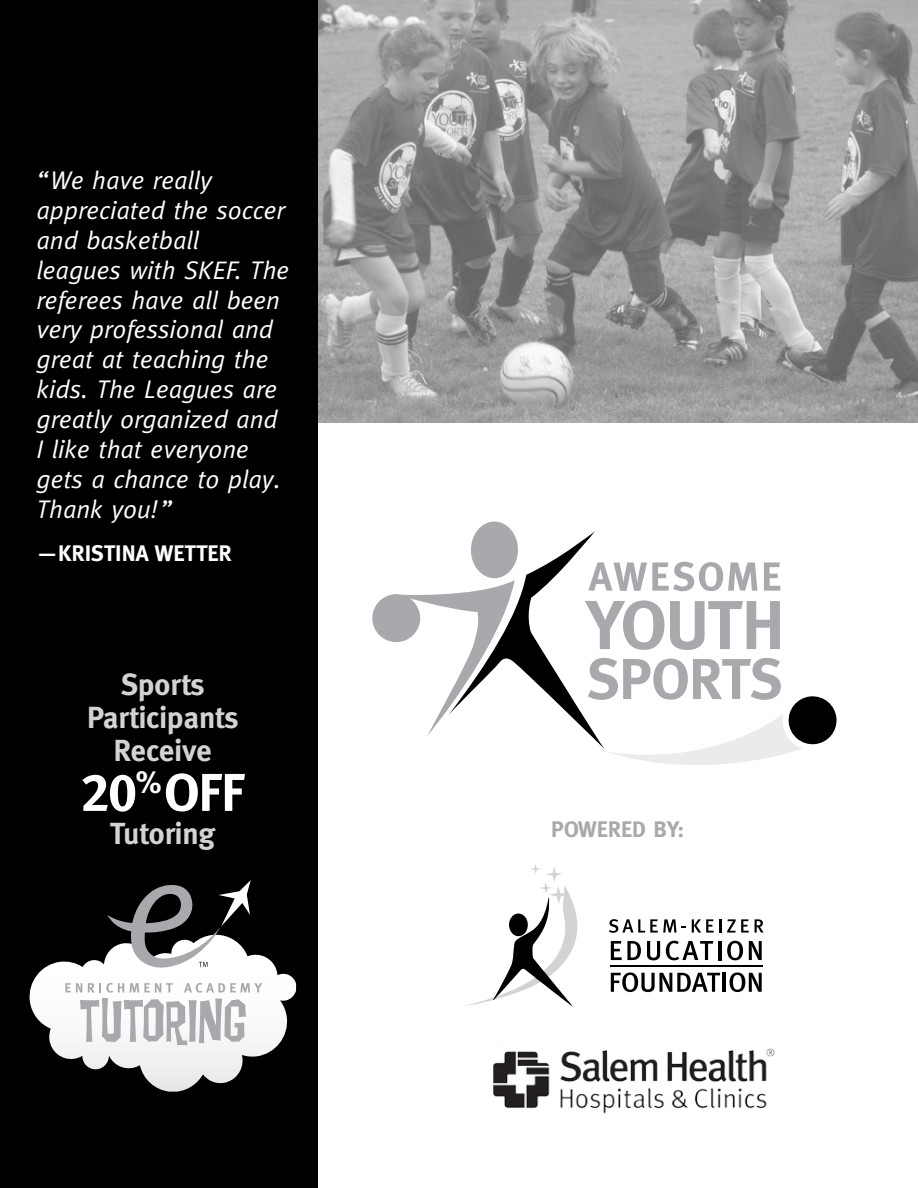
<style>
.page{position:relative;width:918px;height:1188px;background:#fff}
.page>*{position:absolute;margin:0;border:0;box-sizing:border-box;transform-origin:0 0}
.t1{font:700 53.25px "Meta";color:#fff}
.t2{font:700 30.45px/33px "Meta";color:#d1d3d4;text-align:center}
.t3{font:italic 25.5px/30px "Meta";color:#fff}
.t4{font:700 22.5px "Meta";color:#fff}
.t5{font:700 22.5px "Meta";color:#a7a9ac}
.s1{font-family:"Meta Bold Caps";font-weight:400}
</style>
<div class="page">
<img style="left:318px;top:0;width:600px;height:423px">
<div style="left:372px;top:594px;width:48px;height:48px;background:#a7a9ac;border-radius:50%"></div>
<div style="left:471px;top:522px;width:47px;height:56px;background:#a7a9ac;border-radius:50%"></div>
<svg style="left:395px;top:531px;width:442px;height:234px"></svg>
<hr style="left:610px;top:965px;width:153px;height:1px;background:#000">
<svg style="left:611px;top:972px;width:109px;height:20px"></svg>
<hr style="left:723px;top:973px;width:3px;height:19px;background:#000">
<svg style="left:730px;top:972px;width:32px;height:20px"></svg>
<svg style="left:611px;top:941px;width:30px;height:19px"></svg>
<svg style="left:647px;top:941px;width:13px;height:19px"></svg>
<svg style="left:666px;top:941px;width:47px;height:19px"></svg>
<hr style="left:718px;top:941px;width:3px;height:19px;background:#000">
<svg style="left:727px;top:941px;width:16px;height:19px"></svg>
<svg style="left:749px;top:941px;width:13px;height:19px"></svg>
<svg style="left:609px;top:919px;width:67px;height:14px"></svg>
<svg style="left:692px;top:919px;width:22px;height:14px"></svg>
<svg style="left:720px;top:919px;width:29px;height:14px"></svg>
<svg style="left:755px;top:919px;width:9px;height:14px"></svg>
<svg style="left:465px;top:865px;width:113px;height:141px"></svg>
<div style="left:0;top:0;width:318px;height:1188px;background:#000"></div>
<svg style="left:29px;top:880px;width:267px;height:212px"></svg>
<img style="left:493px;top:1048px;width:282px;height:66px">
<p class="t3" style="left:37px;top:164px;width:254px">“We have really appreciated the soccer and basketball leagues with SKEF. The referees have all been very professional and great at teaching the kids. The Leagues are greatly organized and<br>I like that everyone gets a chance to play.<br>Thank you!”</p>
<p class="t4" style="left:37px;top:540px;width:197px">—KRISTINA WETTER</p>
<p class="t2" style="left:87px;top:668px;width:153px">Sports<br>Participants<br>Receive</p>
<h1 class="t1" style="left:81px;top:762px;width:166px"><span class="s1">20</span><sup>%</sup> OFF</h1>
<p class="t2" style="left:110px;top:817px;width:107px">Tutoring</p>
<p class="t5" style="left:551px;top:817px;width:135px">POWERED BY:</p>
</div>
